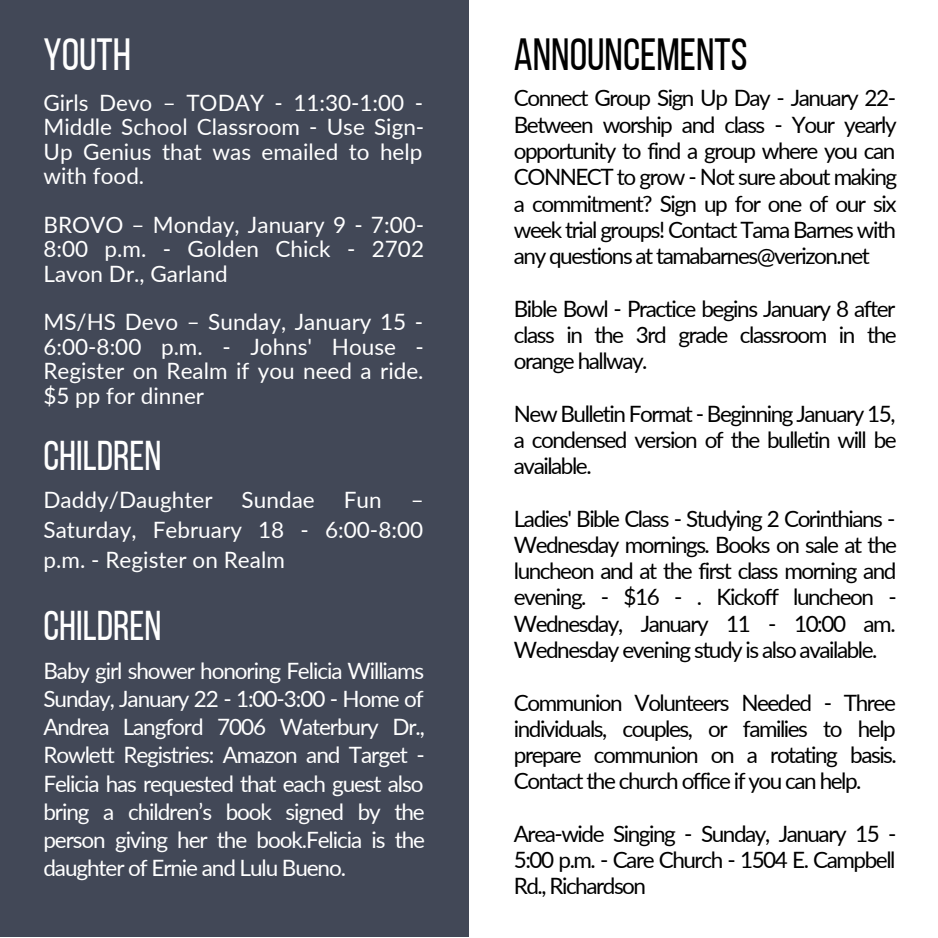
<style>
.page{position:relative;width:938px;height:938px;background:#fff}
.page>*{position:absolute;margin:0;border:0;box-sizing:border-box;transform-origin:0 0}
.t1{font:45px "Bebas Neue";color:#000}
.t2{font:45px "Bebas Neue";color:#fff}
.t3{font:41.5px "Bebas Neue";color:#fff}
.t4{font:22.5px/26.2px "Lato";letter-spacing:-.065em;color:#000;text-align:justify}
.t5{font:22.5px/24.5px "Lato";color:#fff;text-align:justify}
</style>
<div class="page">
<div style="left:0;top:0;width:469px;height:936px;background:#424857"></div>
<h1 class="t2" style="left:43px;top:36px;width:89px">YOUTH</h1>
<p class="t5" style="left:43px;top:90px;width:382px">Girls Devo – TODAY - 11:30-1:00 - Middle School Classroom - Use Sign-Up Genius that was emailed to help with food.</p>
<p class="t5" style="left:43px;top:212px;width:382px">BROVO – Monday, January 9 - 7:00- 8:00 p.m. - Golden Chick - 2702<br>Lavon Dr., Garland</p>
<p class="t5" style="left:43px;top:309px;width:382px">MS/HS Devo – Sunday, January 15 - 6:00-8:00 p.m. - Johns' House - Register on Realm if you need a ride. $5 pp for dinner</p>
<h2 class="t3" style="left:43px;top:439px;width:120px">CHILDREN</h2>
<p class="t5" style="left:43px;top:487px;width:171px">Daddy/Daughter</p>
<p class="t5" style="left:241px;top:487px;width:75px">Sundae</p>
<p class="t5" style="left:344px;top:487px;width:39px">Fun</p>
<p class="t5" style="left:43px;top:484px;width:382px;line-height:30px;text-indent:367px">– Saturday, February 18 - 6:00-8:00 p.m. - Register on Realm</p>
<h2 class="t3" style="left:43px;top:608px;width:120px">CHILDREN</h2>
<p class="t5" style="left:43px;top:656px;width:383px;line-height:28px">Baby girl shower honoring Felicia Williams Sunday, January 22 - 1:00-3:00 - Home of Andrea Langford 7006 Waterbury Dr., Rowlett Registries: Amazon and Target - Felicia has requested that each guest also bring a children’s book signed by the person giving her the book.Felicia is the daughter of Ernie and Lulu Bueno.</p>
<h1 class="t1" style="left:514px;top:36px;width:235px">ANNOUNCEMENTS</h1>
<p class="t4" style="left:514px;top:85px;width:385px">Connect Group Sign Up Day - January 22- Between worship and class - Your yearly opportunity to find a group where you can CONNECT to grow - Not sure about making a commitment? Sign up for one of our six week trial groups! Contact Tama Barnes with any questions at tamabarnes@verizon.net</p>
<p class="t4" style="left:514px;top:295px;width:384px">Bible Bowl - Practice begins January 8 after class in the 3rd grade classroom in the orange hallway.</p>
<p class="t4" style="left:514px;top:400px;width:384px">New Bulletin Format - Beginning January 15, a condensed version of the bulletin will be available.</p>
<p class="t4" style="left:514px;top:505px;width:384px">Ladies' Bible Class - Studying 2 Corinthians - Wednesday mornings. Books on sale at the luncheon and at the first class morning and evening. - $16 - . Kickoff luncheon - Wednesday, January 11 - 10:00 am.<br>Wednesday evening study is also available.</p>
<p class="t4" style="left:514px;top:688px;width:384px">Communion Volunteers Needed - Three individuals, couples, or families to help prepare communion on a rotating basis.<br>Contact the church office if you can help.</p>
<p class="t4" style="left:514px;top:820px;width:384px">Area-wide Singing - Sunday, January 15 - 5:00 p.m. - Care Church - 1504 E. Campbell Rd., Richardson</p>
</div>
